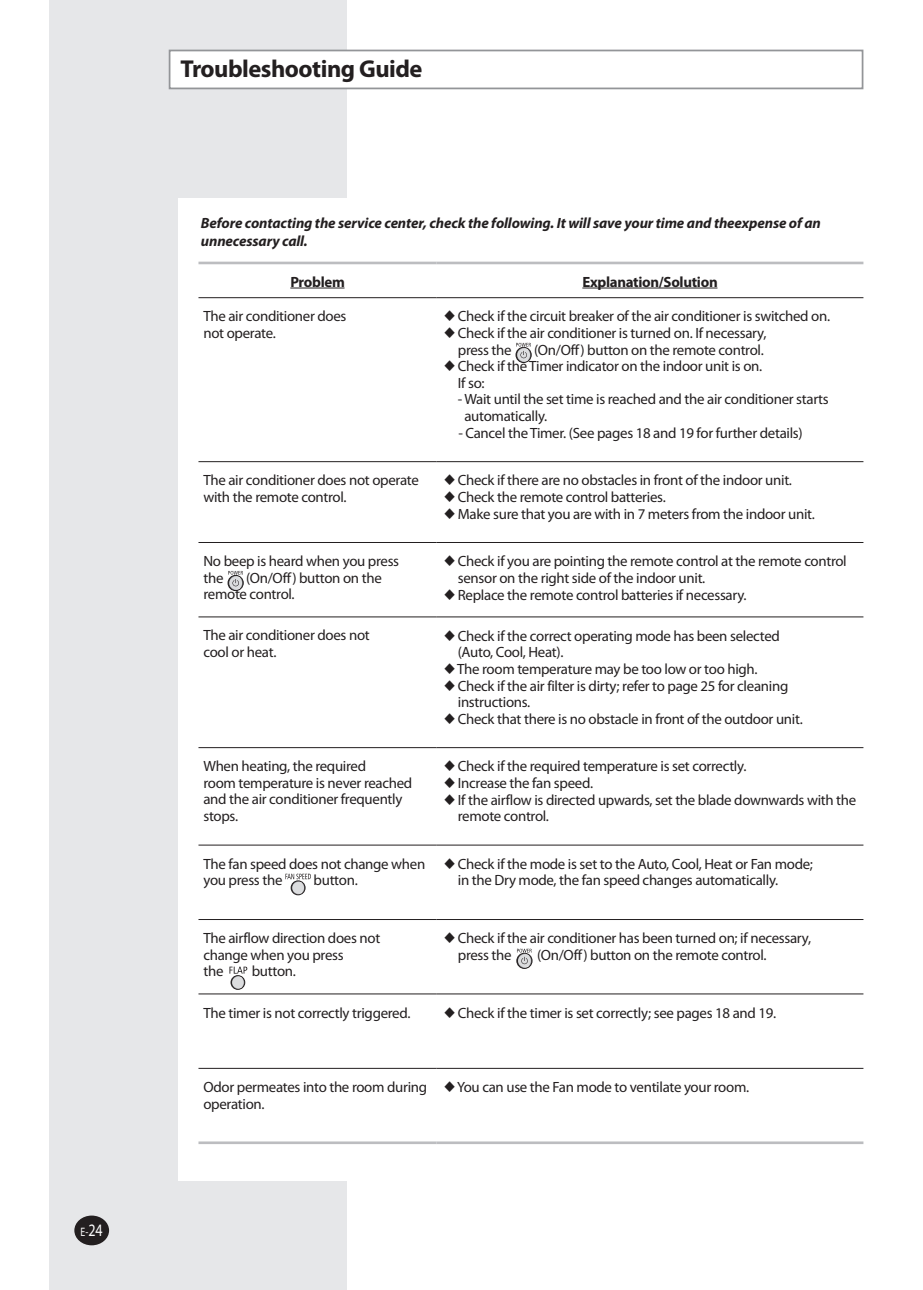
<style>
.page{position:relative;width:923px;height:1290px;background:#fff}
.page>*{position:absolute;margin:0;border:0;box-sizing:border-box;transform-origin:0 0}
.t1{font:700 24.5px "Myriad Pro";letter-spacing:-.02em;color:#231f20}
.t2{font:14.88px/16.6px "Myriad Pro";letter-spacing:-.02em;color:#231f20}
.t3{font:italic 700 14.88px/17.5px "Myriad Pro";letter-spacing:-.01em;color:#231f20}
.t4{font:700 14.88px "Myriad Pro";letter-spacing:-.02em;color:#231f20}
.t5{font:12.25px "Myriad Pro";color:#fff;scale:.8 1}
.s1{font-size:17.5px}
</style>
<div class="page">
<div style="left:50px;top:0;width:297px;height:1290px;background:#e6e7e9"></div>
<div style="left:74px;top:1215px;width:35px;height:30px;background:#231f20;border-radius:50%"></div>
<div style="left:170px;top:50px;width:692px;height:38px;background:#fff"></div>
<div style="left:169px;top:50px;width:694px;height:39px;border:2px solid #939598"></div>
<div style="left:179px;top:198px;width:248px;height:983px;background:#fff"></div>
<hr style="left:198px;top:262px;width:239px;height:2px;background:#bcbdc0">
<hr style="left:437px;top:262px;width:426px;height:2px;background:#bcbdc0">
<hr style="left:198px;top:297px;width:239px;height:1px;background:#231f20">
<hr style="left:437px;top:297px;width:426px;height:1px;background:#231f20">
<hr style="left:198px;top:461px;width:239px;height:1px;background:#231f20">
<hr style="left:437px;top:461px;width:426px;height:1px;background:#231f20">
<hr style="left:198px;top:542px;width:239px;height:1px;background:#231f20">
<hr style="left:437px;top:542px;width:426px;height:1px;background:#231f20">
<hr style="left:198px;top:616px;width:239px;height:1px;background:#231f20">
<hr style="left:437px;top:616px;width:426px;height:1px;background:#231f20">
<hr style="left:198px;top:747px;width:239px;height:1px;background:#231f20">
<hr style="left:437px;top:747px;width:426px;height:1px;background:#231f20">
<hr style="left:198px;top:845px;width:239px;height:1px;background:#231f20">
<hr style="left:437px;top:845px;width:426px;height:1px;background:#231f20">
<hr style="left:198px;top:919px;width:239px;height:1px;background:#231f20">
<hr style="left:437px;top:919px;width:426px;height:1px;background:#231f20">
<hr style="left:198px;top:993px;width:239px;height:1px;background:#231f20">
<hr style="left:437px;top:993px;width:426px;height:1px;background:#231f20">
<hr style="left:198px;top:1068px;width:239px;height:1px;background:#231f20">
<hr style="left:437px;top:1068px;width:426px;height:1px;background:#231f20">
<hr style="left:198px;top:1141px;width:239px;height:3px;background:#bcbdc0">
<hr style="left:437px;top:1141px;width:426px;height:3px;background:#bcbdc0">
<hr style="left:290px;top:288px;width:54px;height:1px;background:#231f20">
<hr style="left:582px;top:288px;width:135px;height:1px;background:#231f20">
<div style="left:515px;top:347px;width:16px;height:16px;border:1px solid #231f20;border-radius:50%"></div>
<svg style="left:517px;top:348px;width:13px;height:13px"></svg>
<svg style="left:516px;top:343px;width:15px;height:15px"></svg>
<div style="left:228px;top:575px;width:16px;height:16px;border:1px solid #231f20;border-radius:50%"></div>
<svg style="left:229px;top:576px;width:13px;height:13px"></svg>
<svg style="left:228px;top:571px;width:15px;height:15px"></svg>
<svg style="left:285px;top:874px;width:26px;height:5px"></svg>
<div style="left:291px;top:880px;width:14px;height:15px;border:1px solid #231f20;border-radius:50%"></div>
<div style="left:292px;top:882px;width:12px;height:12px;background:#dcdddf;border-radius:50%"></div>
<svg style="left:229px;top:966px;width:18px;height:7px"></svg>
<div style="left:231px;top:975px;width:14px;height:15px;border:1px solid #231f20;border-radius:50%"></div>
<div style="left:232px;top:976px;width:12px;height:12px;background:#dcdddf;border-radius:50%"></div>
<div style="left:516px;top:953px;width:16px;height:16px;border:1px solid #231f20;border-radius:50%"></div>
<svg style="left:518px;top:954px;width:13px;height:13px"></svg>
<svg style="left:517px;top:949px;width:15px;height:15px"></svg>
<p class="t5" style="left:81px;top:1225px;width:29px">E-<span class="s1">24</span></p>
<h1 class="t1" style="left:180px;top:55px;width:244px">Troubleshooting Guide</h1>
<p class="t3" style="left:201px;top:215px;width:621px">Before contacting the service center, check the following. It will save your time and theexpense of an unnecessary call.</p>
<p class="t4" style="left:290px;top:273px;width:56px">Problem</p>
<p class="t4" style="left:582px;top:273px;width:137px">Explanation/Solution</p>
<p class="t2" style="left:203px;top:308px;width:145px">The air conditioner does not operate.</p>
<p class="t2" style="left:444px;top:308px;width:387px">◆ Check if the circuit breaker of the air conditioner is switched on.</p>
<p class="t2" style="left:458px;top:325px;width:310px;text-indent:-14px">◆ Check if the air conditioner is turned on. If necessary, press the</p>
<p class="t2" style="left:534px;top:341px;width:231px">(On/Off) button on the remote control.</p>
<p class="t2" style="left:458px;top:358px;width:306px;text-indent:-14px">◆ Check if the Timer indicator on the indoor unit is on.<br>If so:</p>
<p class="t2" style="left:464px;top:391px;width:366px;text-indent:-7px">- Wait until the set time is reached and the air conditioner starts automatically.</p>
<p class="t2" style="left:458px;top:425px;width:346px">- Cancel the Timer. (See pages 18 and 19 for further details)</p>
<p class="t2" style="left:203px;top:472px;width:217px">The air conditioner does not operate with the remote control.</p>
<p class="t2" style="left:444px;top:472px;width:349px">◆ Check if there are no obstacles in front of the indoor unit.</p>
<p class="t2" style="left:444px;top:489px;width:223px">◆ Check the remote control batteries.</p>
<p class="t2" style="left:444px;top:506px;width:372px">◆ Make sure that you are with in 7 meters from the indoor unit.</p>
<p class="t2" style="left:203px;top:553px;width:197px">No beep is heard when you press the</p>
<p class="t2" style="left:203px;top:570px;width:180px;text-indent:43px">(On/Off) button on the remote control.</p>
<p class="t2" style="left:458px;top:553px;width:390px;text-indent:-14px">◆ Check if you are pointing the remote control at the remote control sensor on the right side of the indoor unit.</p>
<p class="t2" style="left:444px;top:586px;width:304px">◆ Replace the remote control batteries if necessary.</p>
<p class="t2" style="left:203px;top:627px;width:168px">The air conditioner does not cool or heat.</p>
<p class="t2" style="left:458px;top:628px;width:323px;text-indent:-14px">◆ Check if the correct operating mode has been selected (Auto, Cool, Heat).</p>
<p class="t2" style="left:444px;top:661px;width:315px">◆ The room temperature may be too low or too high.</p>
<p class="t2" style="left:458px;top:678px;width:332px;text-indent:-14px">◆ Check if the air filter is dirty; refer to page 25 for cleaning instructions.</p>
<p class="t2" style="left:444px;top:711px;width:360px">◆ Check that there is no obstacle in front of the outdoor unit.</p>
<p class="t2" style="left:203px;top:758px;width:210px">When heating, the required<br>room temperature is never reached and the air conditioner frequently stops.</p>
<p class="t2" style="left:444px;top:758px;width:304px">◆ Check if the required temperature is set correctly.</p>
<p class="t2" style="left:444px;top:775px;width:150px">◆ Increase the fan speed.</p>
<p class="t2" style="left:458px;top:792px;width:400px;text-indent:-14px">◆ If the airflow is directed upwards, set the blade downwards with the remote control.</p>
<p class="t2" style="left:203px;top:855px;width:223px">The fan speed does not change when you press the</p>
<p class="t2" style="left:314px;top:872px;width:46px">button.</p>
<p class="t2" style="left:203px;top:930px;width:178px">The airflow direction does not change when you press<br>the</p>
<p class="t2" style="left:252px;top:963px;width:46px">button.</p>
<p class="t2" style="left:458px;top:856px;width:357px;text-indent:-14px">◆ Check if the mode is set to the Auto, Cool, Heat or Fan mode; in the Dry mode, the fan speed changes automatically.</p>
<p class="t2" style="left:458px;top:930px;width:355px;text-indent:-14px">◆ Check if the air conditioner has been turned on; if necessary, press the</p>
<p class="t2" style="left:537px;top:947px;width:231px">(On/Off) button on the remote control.</p>
<p class="t2" style="left:203px;top:1004px;width:208px">The timer is not correctly triggered.</p>
<p class="t2" style="left:444px;top:1005px;width:334px">◆ Check if the timer is set correctly; see pages 18 and 19.</p>
<p class="t2" style="left:203px;top:1079px;width:225px">Odor permeates into the room during operation.</p>
<p class="t2" style="left:444px;top:1079px;width:306px">◆ You can use the Fan mode to ventilate your room.</p>
</div>
